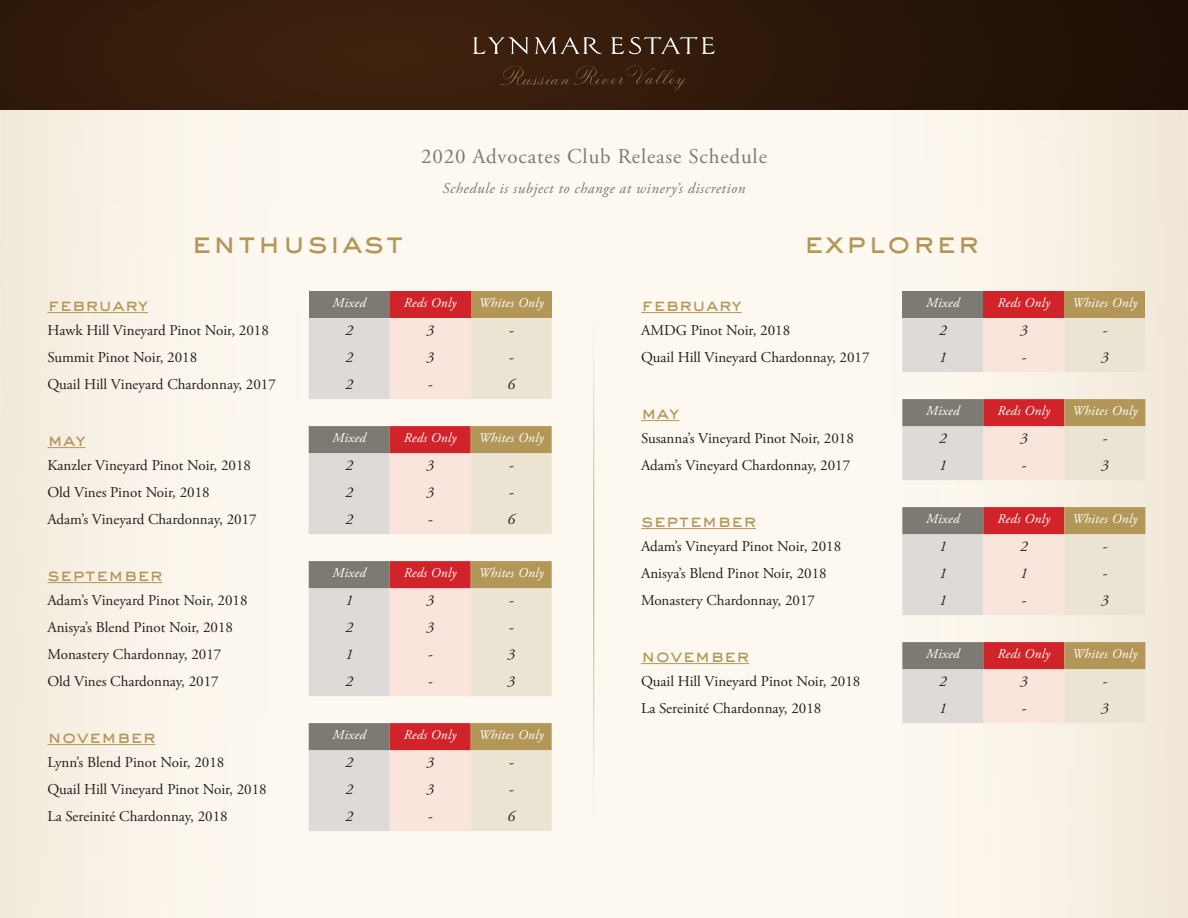
<style>
.page{position:relative;width:1188px;height:918px;background:#fff}
.page>*{position:absolute;margin:0;border:0;box-sizing:border-box;transform-origin:0 0}
.t1{font:500 30px "Sackers Gothic Std";letter-spacing:.04em;color:#b39758}
.t2{font:21px "Adobe Garamond Pro";letter-spacing:.04em;color:#7c7a73}
.t3{font:500 18px "Sackers Gothic Std";color:#b39758}
.t4{font:15px "Adobe Garamond Pro";color:#231f20}
.t5{font:italic 15px "Adobe Garamond Pro";color:#231f20}
.t6{font:italic 15px "Adobe Garamond Pro";letter-spacing:.04em;color:#7c7a73}
.t7{font:italic 13.5px "Adobe Garamond Pro";letter-spacing:.02em;color:#fff}
</style>
<div class="page">
<img style="left:0;top:109px;width:1188px;height:809px">
<img style="left:0;top:0;width:1188px;height:109px">
<svg style="left:473px;top:37px;width:55px;height:17px"></svg>
<svg style="left:535px;top:37px;width:66px;height:17px"></svg>
<svg style="left:611px;top:37px;width:104px;height:17px;background:#5b473a"></svg>
<svg style="left:501px;top:65px;width:186px;height:26px;background:#3d2310"></svg>
<div style="left:584px;top:232px;width:20px;height:686px;background:#fdf9f0"></div>
<div style="left:309px;top:291px;width:81px;height:27px;background:#7c7a73"></div>
<div style="left:390px;top:291px;width:81px;height:27px;background:#d1232a"></div>
<div style="left:471px;top:291px;width:81px;height:27px;background:#b39758"></div>
<svg style="left:309px;top:318px;width:243px;height:513px"></svg>
<hr style="left:47px;top:312px;width:101px;height:1px;background:#b39758">
<hr style="left:47px;top:447px;width:39px;height:1px;background:#b39758">
<hr style="left:47px;top:582px;width:115px;height:1px;background:#b39758">
<hr style="left:47px;top:744px;width:108px;height:1px;background:#b39758">
<div style="left:902px;top:291px;width:81px;height:27px;background:#7c7a73"></div>
<div style="left:983px;top:291px;width:81px;height:27px;background:#d1232a"></div>
<div style="left:1064px;top:291px;width:81px;height:27px;background:#b39758"></div>
<svg style="left:902px;top:318px;width:243px;height:405px;background:#e1ccc0"></svg>
<hr style="left:641px;top:312px;width:101px;height:1px;background:#b39758">
<hr style="left:641px;top:420px;width:38px;height:1px;background:#b39758">
<hr style="left:641px;top:528px;width:115px;height:1px;background:#b39758">
<hr style="left:641px;top:663px;width:108px;height:1px;background:#b39758">
<p class="t2" style="left:421px;top:144px;width:347px">2020 Advocates Club Release Schedule</p>
<p class="t6" style="left:443px;top:179px;width:304px">Schedule is subject to change at winery’s discretion</p>
<p class="t1" style="left:191px;top:222px;width:214px">enthusiast</p>
<p class="t1" style="left:803px;top:222px;width:177px">explorer</p>
<p class="t3" style="left:47px;top:292px;width:102px">february</p>
<p class="t7" style="left:333px;top:295px;width:35px">Mixed</p>
<p class="t7" style="left:404px;top:295px;width:54px">Reds Only</p>
<p class="t7" style="left:479px;top:295px;width:66px">Whites Only</p>
<p class="t4" style="left:47px;top:321px;width:223px">Hawk Hill Vineyard Pinot Noir, 2018</p>
<p class="t5" style="left:345px;top:321px;width:9px">2</p>
<p class="t5" style="left:426px;top:321px;width:9px">3</p>
<p class="t5" style="left:509px;top:321px;width:6px">-</p>
<p class="t4" style="left:47px;top:348px;width:151px">Summit Pinot Noir, 2018</p>
<p class="t5" style="left:345px;top:348px;width:9px">2</p>
<p class="t5" style="left:426px;top:348px;width:9px">3</p>
<p class="t5" style="left:509px;top:348px;width:6px">-</p>
<p class="t4" style="left:47px;top:375px;width:230px">Quail Hill Vineyard Chardonnay, 2017</p>
<p class="t5" style="left:345px;top:375px;width:9px">2</p>
<p class="t5" style="left:428px;top:375px;width:6px">-</p>
<p class="t5" style="left:507px;top:375px;width:9px">6</p>
<p class="t3" style="left:47px;top:427px;width:40px">may</p>
<p class="t7" style="left:333px;top:430px;width:35px">Mixed</p>
<p class="t7" style="left:404px;top:430px;width:54px">Reds Only</p>
<p class="t7" style="left:479px;top:430px;width:66px">Whites Only</p>
<p class="t4" style="left:47px;top:456px;width:205px">Kanzler Vineyard Pinot Noir, 2018</p>
<p class="t5" style="left:345px;top:456px;width:9px">2</p>
<p class="t5" style="left:426px;top:456px;width:9px">3</p>
<p class="t5" style="left:509px;top:456px;width:6px">-</p>
<p class="t4" style="left:47px;top:483px;width:164px">Old Vines Pinot Noir, 2018</p>
<p class="t5" style="left:345px;top:483px;width:9px">2</p>
<p class="t5" style="left:426px;top:483px;width:9px">3</p>
<p class="t5" style="left:509px;top:483px;width:6px">-</p>
<p class="t4" style="left:47px;top:510px;width:211px">Adam’s Vineyard Chardonnay, 2017</p>
<p class="t5" style="left:345px;top:510px;width:9px">2</p>
<p class="t5" style="left:428px;top:510px;width:6px">-</p>
<p class="t5" style="left:507px;top:510px;width:9px">6</p>
<p class="t3" style="left:47px;top:562px;width:116px">september</p>
<p class="t7" style="left:333px;top:565px;width:35px">Mixed</p>
<p class="t7" style="left:404px;top:565px;width:54px">Reds Only</p>
<p class="t7" style="left:479px;top:565px;width:66px">Whites Only</p>
<p class="t4" style="left:47px;top:591px;width:202px">Adam’s Vineyard Pinot Noir, 2018</p>
<p class="t5" style="left:345px;top:591px;width:9px">1</p>
<p class="t5" style="left:426px;top:591px;width:9px">3</p>
<p class="t5" style="left:509px;top:591px;width:6px">-</p>
<p class="t4" style="left:47px;top:618px;width:187px">Anisya’s Blend Pinot Noir, 2018</p>
<p class="t5" style="left:345px;top:618px;width:9px">2</p>
<p class="t5" style="left:426px;top:618px;width:9px">3</p>
<p class="t5" style="left:509px;top:618px;width:6px">-</p>
<p class="t4" style="left:47px;top:645px;width:176px">Monastery Chardonnay, 2017</p>
<p class="t5" style="left:345px;top:645px;width:9px">1</p>
<p class="t5" style="left:428px;top:645px;width:6px">-</p>
<p class="t5" style="left:507px;top:645px;width:9px">3</p>
<p class="t4" style="left:47px;top:672px;width:173px">Old Vines Chardonnay, 2017</p>
<p class="t5" style="left:345px;top:672px;width:9px">2</p>
<p class="t5" style="left:428px;top:672px;width:6px">-</p>
<p class="t5" style="left:507px;top:672px;width:9px">3</p>
<p class="t3" style="left:47px;top:724px;width:109px">november</p>
<p class="t7" style="left:333px;top:727px;width:35px">Mixed</p>
<p class="t7" style="left:404px;top:727px;width:54px">Reds Only</p>
<p class="t7" style="left:479px;top:727px;width:66px">Whites Only</p>
<p class="t4" style="left:47px;top:753px;width:179px">Lynn’s Blend Pinot Noir, 2018</p>
<p class="t5" style="left:345px;top:753px;width:9px">2</p>
<p class="t5" style="left:426px;top:753px;width:9px">3</p>
<p class="t5" style="left:509px;top:753px;width:6px">-</p>
<p class="t4" style="left:47px;top:780px;width:221px">Quail Hill Vineyard Pinot Noir, 2018</p>
<p class="t5" style="left:345px;top:780px;width:9px">2</p>
<p class="t5" style="left:426px;top:780px;width:9px">3</p>
<p class="t5" style="left:509px;top:780px;width:6px">-</p>
<p class="t4" style="left:47px;top:807px;width:182px">La Sereinité Chardonnay, 2018</p>
<p class="t5" style="left:345px;top:807px;width:9px">2</p>
<p class="t5" style="left:428px;top:807px;width:6px">-</p>
<p class="t5" style="left:507px;top:807px;width:9px">6</p>
<p class="t3" style="left:641px;top:292px;width:102px">february</p>
<p class="t7" style="left:926px;top:295px;width:35px">Mixed</p>
<p class="t7" style="left:998px;top:295px;width:54px">Reds Only</p>
<p class="t7" style="left:1072px;top:295px;width:66px">Whites Only</p>
<p class="t4" style="left:641px;top:321px;width:151px">AMDG Pinot Noir, 2018</p>
<p class="t5" style="left:939px;top:321px;width:9px">2</p>
<p class="t5" style="left:1020px;top:321px;width:9px">3</p>
<p class="t5" style="left:1102px;top:321px;width:6px">-</p>
<p class="t4" style="left:641px;top:348px;width:230px">Quail Hill Vineyard Chardonnay, 2017</p>
<p class="t5" style="left:939px;top:348px;width:9px">1</p>
<p class="t5" style="left:1021px;top:348px;width:6px">-</p>
<p class="t5" style="left:1101px;top:348px;width:9px">3</p>
<p class="t3" style="left:641px;top:400px;width:40px">may</p>
<p class="t7" style="left:926px;top:403px;width:35px">Mixed</p>
<p class="t7" style="left:998px;top:403px;width:54px">Reds Only</p>
<p class="t7" style="left:1072px;top:403px;width:66px">Whites Only</p>
<p class="t4" style="left:641px;top:429px;width:214px">Susanna’s Vineyard Pinot Noir, 2018</p>
<p class="t5" style="left:939px;top:429px;width:9px">2</p>
<p class="t5" style="left:1020px;top:429px;width:9px">3</p>
<p class="t5" style="left:1102px;top:429px;width:6px">-</p>
<p class="t4" style="left:641px;top:456px;width:211px">Adam’s Vineyard Chardonnay, 2017</p>
<p class="t5" style="left:939px;top:456px;width:9px">1</p>
<p class="t5" style="left:1021px;top:456px;width:6px">-</p>
<p class="t5" style="left:1101px;top:456px;width:9px">3</p>
<p class="t3" style="left:641px;top:508px;width:116px">september</p>
<p class="t7" style="left:926px;top:511px;width:35px">Mixed</p>
<p class="t7" style="left:998px;top:511px;width:54px">Reds Only</p>
<p class="t7" style="left:1072px;top:511px;width:66px">Whites Only</p>
<p class="t4" style="left:641px;top:537px;width:202px">Adam’s Vineyard Pinot Noir, 2018</p>
<p class="t5" style="left:939px;top:537px;width:9px">1</p>
<p class="t5" style="left:1020px;top:537px;width:9px">2</p>
<p class="t5" style="left:1102px;top:537px;width:6px">-</p>
<p class="t4" style="left:641px;top:564px;width:187px">Anisya’s Blend Pinot Noir, 2018</p>
<p class="t5" style="left:939px;top:564px;width:9px">1</p>
<p class="t5" style="left:1020px;top:564px;width:9px">1</p>
<p class="t5" style="left:1102px;top:564px;width:6px">-</p>
<p class="t4" style="left:641px;top:591px;width:176px">Monastery Chardonnay, 2017</p>
<p class="t5" style="left:939px;top:591px;width:9px">1</p>
<p class="t5" style="left:1021px;top:591px;width:6px">-</p>
<p class="t5" style="left:1101px;top:591px;width:9px">3</p>
<p class="t3" style="left:641px;top:643px;width:109px">november</p>
<p class="t7" style="left:926px;top:646px;width:35px">Mixed</p>
<p class="t7" style="left:998px;top:646px;width:54px">Reds Only</p>
<p class="t7" style="left:1072px;top:646px;width:66px">Whites Only</p>
<p class="t4" style="left:641px;top:672px;width:221px">Quail Hill Vineyard Pinot Noir, 2018</p>
<p class="t5" style="left:939px;top:672px;width:9px">2</p>
<p class="t5" style="left:1020px;top:672px;width:9px">3</p>
<p class="t5" style="left:1102px;top:672px;width:6px">-</p>
<p class="t4" style="left:641px;top:699px;width:182px">La Sereinité Chardonnay, 2018</p>
<p class="t5" style="left:939px;top:699px;width:9px">1</p>
<p class="t5" style="left:1021px;top:699px;width:6px">-</p>
<p class="t5" style="left:1101px;top:699px;width:9px">3</p>
</div>
